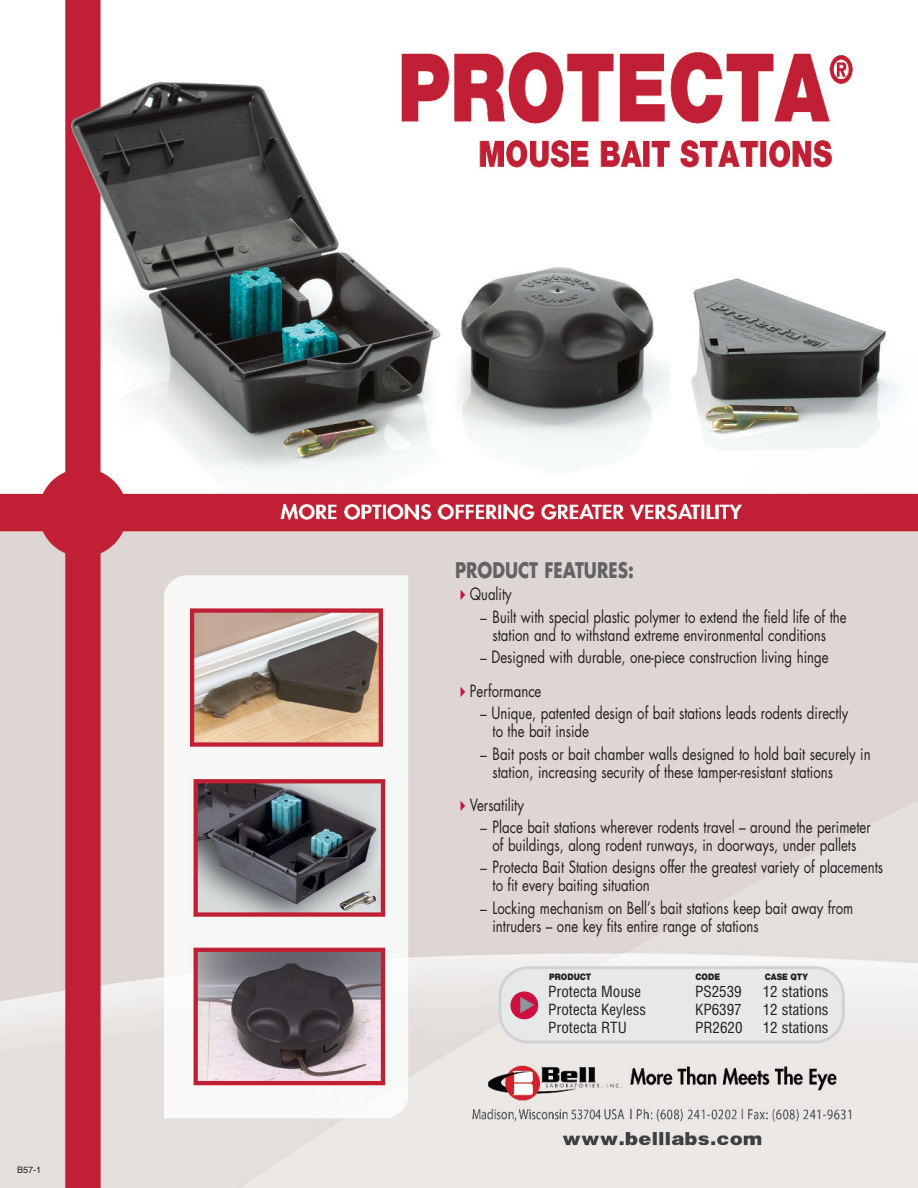
<style>
.page{position:relative;width:918px;height:1188px;background:#fff}
.page>*{position:absolute;margin:0;border:0;box-sizing:border-box;transform-origin:0 0}
.t1{font:700 21px "Futura";color:#636366;scale:.8 1}
.t2{font:16.5px/18px "Futura";color:#231f20;scale:.8 1}
.t3{font:condensed 15px "Helvetica";color:#231f20}
.t4{font:900 9px "Helvetica Neue";color:#231f20;scale:.9 1}
.t5{font:9px "Helvetica";color:#231f20}
.s1{font-size:15px}
</style>
<div class="page">
<img style="left:0;top:0;width:918px;height:1188px">
<svg style="left:498px;top:966px;width:347px;height:78px;background:#e4e1e3"></svg>
<svg style="left:461px;top:590px;width:4px;height:10px"></svg>
<svg style="left:461px;top:687px;width:4px;height:10px"></svg>
<svg style="left:461px;top:800px;width:4px;height:11px"></svg>
<p class="t5" style="left:17px;top:1167px;width:26px">B57-1</p>
<p class="t1" style="left:455px;top:560px;width:225px">PRODUCT FEATURES:</p>
<p class="t2" style="left:470px;top:587px;width:54px">Quality</p>
<p class="t2" style="left:480px;top:609px;width:460px;text-align:center"><span class="s1">–</span> Built with special plastic polymer to extend the field life of the station and to withstand extreme environmental conditions</p>
<p class="t2" style="left:470px;top:641px;width:450px;line-height:34.3px;text-indent:10px"><span class="s1">–</span> Designed with durable, one-piece construction living hinge<br>Performance</p>
<p class="t2" style="left:493px;top:706px;width:446px;text-indent:-12px"><span class="s1">–</span> Unique, patented design of bait stations leads rodents directly to the bait inside</p>
<p class="t2" style="left:493px;top:746px;width:474px;text-indent:-12px"><span class="s1">–</span> Bait posts or bait chamber walls designed to hold bait securely in station, increasing security of these tamper-resistant stations</p>
<p class="t2" style="left:470px;top:797px;width:69px">Versatility</p>
<p class="t2" style="left:480px;top:819px;width:490px;text-align:center"><span class="s1">–</span> Place bait stations wherever rodents travel – around the perimeter of buildings, along rodent runways, in doorways, under pallets</p>
<p class="t2" style="left:493px;top:860px;width:490px;text-indent:-12px"><span class="s1">–</span> Protecta Bait Station designs offer the greatest variety of placements to fit every baiting situation</p>
<p class="t2" style="left:493px;top:900px;width:453px;text-indent:-12px"><span class="s1">–</span> Locking mechanism on Bell’s bait stations keep bait away from intruders – one key fits entire range of stations</p>
<p class="t4" style="left:549px;top:974px;width:48px">PRODUCT</p>
<p class="t4" style="left:695px;top:974px;width:29px">CODE</p>
<p class="t4" style="left:765px;top:974px;width:49px">CASE QTY</p>
<p class="t3" style="left:548px;top:986px;width:95px">Protecta Mouse</p>
<p class="t3" style="left:695px;top:986px;width:48px">PS2539</p>
<p class="t3" style="left:763px;top:986px;width:67px">12 stations</p>
<p class="t3" style="left:548px;top:1004px;width:100px">Protecta Keyless</p>
<p class="t3" style="left:695px;top:1004px;width:48px">KP6397</p>
<p class="t3" style="left:763px;top:1004px;width:67px">12 stations</p>
<p class="t3" style="left:548px;top:1022px;width:80px">Protecta RTU</p>
<p class="t3" style="left:695px;top:1022px;width:49px">PR2620</p>
<p class="t3" style="left:763px;top:1022px;width:67px">12 stations</p>
</div>
